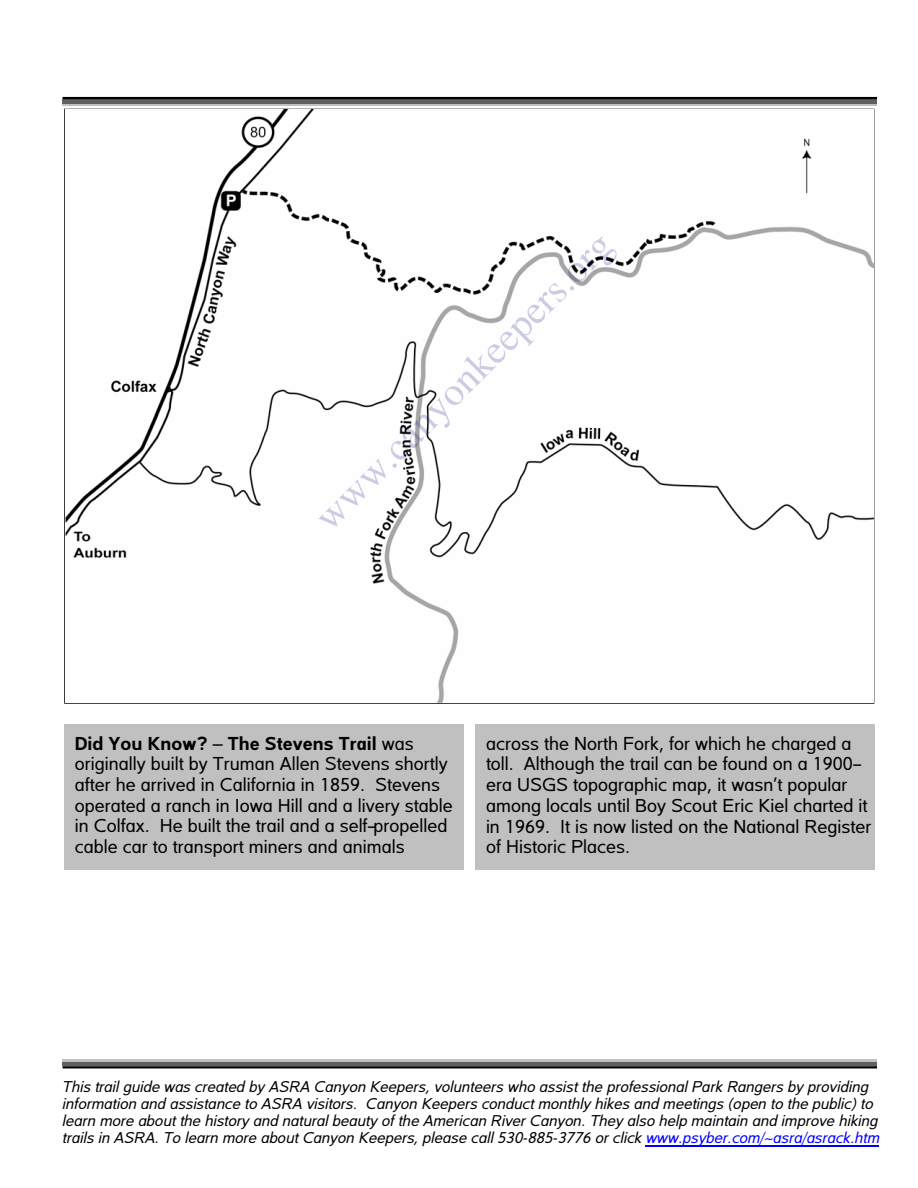
<style>
.page{position:relative;width:918px;height:1188px;background:#fff}
.page>*{position:absolute;margin:0;border:0;box-sizing:border-box;transform-origin:0 0}
.t1{font:18px/20.7px "GG Sans 5 B9188 DD";color:#000}
.t2{font:18px "GG Sans 236 EA3 F1";color:#000}
.t3{font:15px/17.2px "GG Sans Oblique 5 FF5 E904";color:#000}
.s1{font-family:"GG Sans 5 B9188 DD"}
.s2{color:#00f}
</style>
<div class="page">
<hr style="left:63px;top:104px;width:814px;height:2px;background:#c0c0c0">
<div style="left:63px;top:99px;width:814px;height:5px;background:#606060"></div>
<hr style="left:63px;top:97px;width:814px;height:2px;background:#000">
<hr style="left:63px;top:1066px;width:814px;height:2px;background:#000">
<hr style="left:63px;top:1062px;width:814px;height:4px;background:#606060">
<hr style="left:63px;top:1059px;width:814px;height:3px;background:#c0c0c0">
<hr style="left:645px;top:1145px;width:234px;height:1px;background:#00f">
<div style="left:64px;top:724px;width:400px;height:145px;background:#c0c0c0"></div>
<img style="left:65px;top:110px;width:808px;height:593px">
<div style="left:475px;top:724px;width:400px;height:145px;background:#c0c0c0"></div>
<svg style="left:318px;top:236px;width:302px;height:296px"></svg>
<p class="t2" style="left:75px;top:733px;width:341px">Did You Know? <span class="s1">–</span> The Stevens Trail <span class="s1">was</span></p>
<p class="t1" style="left:75px;top:754px;width:380px">originally built by Truman Allen Stevens shortly after he arrived in California in 1859. Stevens operated a ranch in Iowa Hill and a livery stable in Colfax. He built the trail and a self-propelled cable car to transport miners and animals</p>
<p class="t1" style="left:486px;top:733px;width:387px">across the North Fork, for which he charged a toll. Although the trail can be found on a 1900- era USGS topographic map, it wasn’t popular among locals until Boy Scout Eric Kiel charted it in 1969. It is now listed on the National Register of Historic Places.</p>
<p class="t3" style="left:62px;top:1078px;width:819px">This trail guide was created by ASRA Canyon Keepers, volunteers who assist the professional Park Rangers by providing information and assistance to ASRA visitors. Canyon Keepers conduct monthly hikes and meetings (open to the public) to learn more about the history and natural beauty of the American River Canyon. They also help maintain and improve hiking trails in ASRA. To learn more about Canyon Keepers, please call 530-885-3776 or click <span class="s2">www.psyber.com/~asra/asrack.htm</span></p>
</div>
